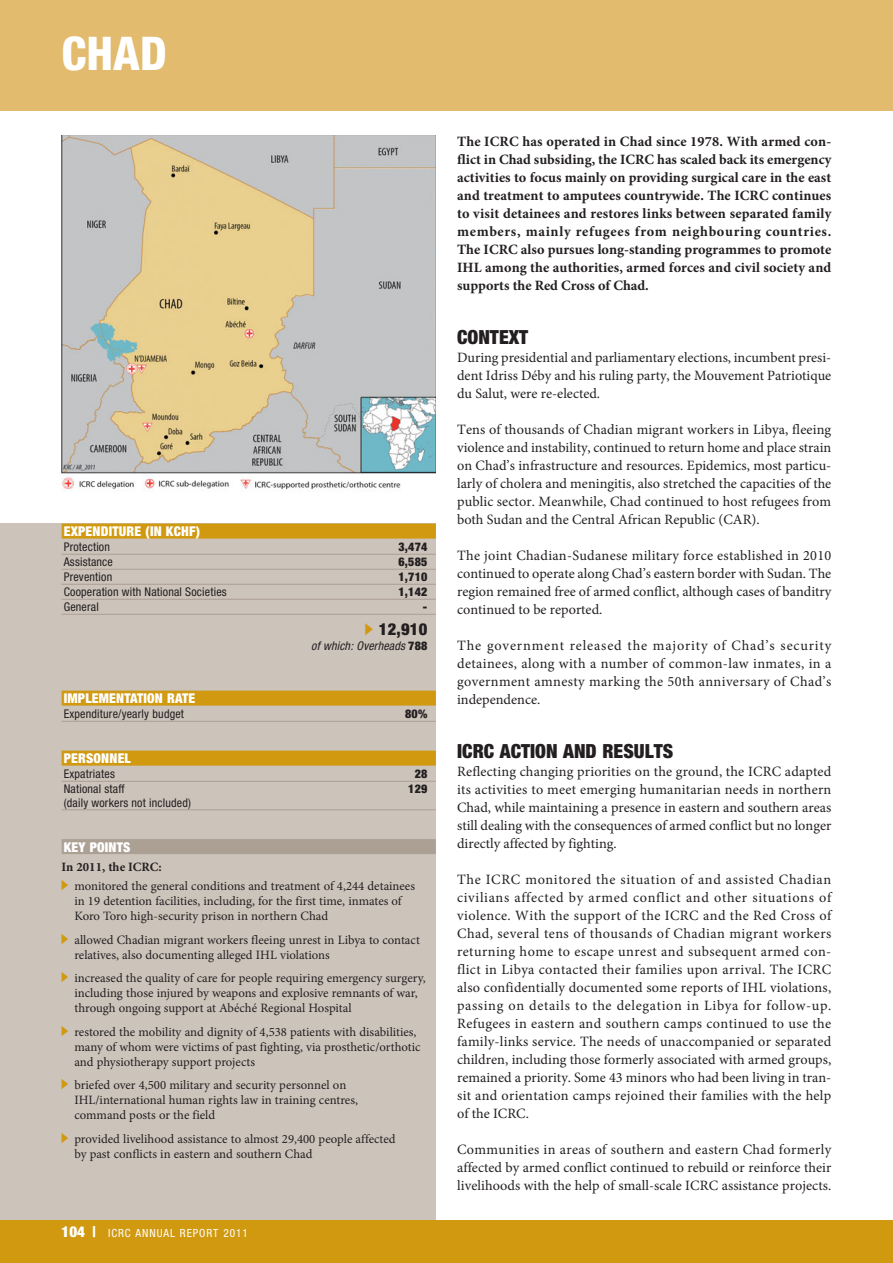
<style>
.page{position:relative;width:893px;height:1263px;background:#fff}
.page>*{position:absolute;margin:0;border:0;box-sizing:border-box;transform-origin:0 0}
.t1{font:800 condensed 46.5px "Helvetica Neue";color:#fff}
.t2{font:900 condensed 19.5px "Helvetica Neue";color:#231f20}
.t3{font:900 condensed 16.5px "Helvetica Neue";color:#231f20}
.t4{font:14.25px/18px "Minion Pro";color:#231f20;text-align:justify}
.t5{font:700 14.25px/18px "Minion Pro";letter-spacing:.01em;color:#231f20;text-align:justify}
.t6{font:900 condensed 13.5px "Helvetica Neue";letter-spacing:.015em;color:#fff}
.t7{font:12.75px/15px "Minion Pro";color:#231f20}
.t8{font:700 12.75px "Minion Pro";color:#231f20}
.t9{font:condensed 12px "Helvetica Neue";letter-spacing:.015em;color:#231f20}
.t10{font:900 condensed 12px "Helvetica Neue";letter-spacing:.015em;color:#231f20}
.t11{font:italic condensed 12px "Helvetica Neue";letter-spacing:.015em;color:#231f20}
.t12{font:condensed 11.25px "Helvetica Neue";letter-spacing:.085em;color:#fff}
.s1{font-weight:900;font-style:normal}
.s2{font-weight:900;font-size:15px}
</style>
<div class="page">
<div style="left:0;top:0;width:893px;height:111px;background:#e3bb6f"></div>
<div style="left:0;top:524px;width:436px;height:739px;background:#ccc3bb"></div>
<div style="left:0;top:1220px;width:893px;height:43px;background:#d09910"></div>
<div style="left:62px;top:524px;width:374px;height:15px;background:#d09910"></div>
<hr style="left:62px;top:554px;width:374px;height:1px;background:#aca095">
<hr style="left:62px;top:569px;width:374px;height:1px;background:#aca095">
<hr style="left:62px;top:584px;width:374px;height:1px;background:#aca095">
<hr style="left:62px;top:599px;width:374px;height:1px;background:#aca095">
<hr style="left:62px;top:614px;width:374px;height:1px;background:#aca095">
<div style="left:62px;top:691px;width:374px;height:15px;background:#d09910"></div>
<hr style="left:62px;top:721px;width:374px;height:1px;background:#aca095">
<div style="left:62px;top:751px;width:374px;height:15px;background:#d09910"></div>
<hr style="left:62px;top:781px;width:374px;height:1px;background:#aca095">
<hr style="left:62px;top:809px;width:374px;height:1px;background:#aca095">
<div style="left:62px;top:839px;width:374px;height:15px;background:#aca095"></div>
<img style="left:62px;top:135px;width:374px;height:356px">
<h1 class="t1" style="left:62px;top:36px;width:107px">CHAD</h1>
<p class="t6" style="left:64px;top:527px;width:138px">EXPENDITURE (IN KCHF)</p>
<p class="t9" style="left:64px;top:543px;width:48px">Protection</p>
<p class="t10" style="left:399px;top:543px;width:30px">3,474</p>
<p class="t9" style="left:64px;top:558px;width:51px">Assistance</p>
<p class="t10" style="left:399px;top:558px;width:30px">6,585</p>
<p class="t9" style="left:64px;top:573px;width:50px">Prevention</p>
<p class="t10" style="left:399px;top:573px;width:30px">1,710</p>
<p class="t9" style="left:64px;top:588px;width:164px">Cooperation with National Societies</p>
<p class="t10" style="left:399px;top:588px;width:30px">1,142</p>
<p class="t9" style="left:64px;top:603px;width:37px">General</p>
<p class="t10" style="left:423px;top:603px;width:6px">-</p>
<p class="t3" style="left:379px;top:623px;width:50px">12,910</p>
<p class="t11" style="left:311px;top:641px;width:118px">of which: Overheads <span class="s1">788</span></p>
<p class="t6" style="left:64px;top:694px;width:133px">IMPLEMENTATION RATE</p>
<p class="t9" style="left:64px;top:710px;width:122px">Expenditure/yearly budget</p>
<p class="t10" style="left:405px;top:710px;width:24px">80%</p>
<p class="t6" style="left:64px;top:754px;width:69px">PERSONNEL</p>
<p class="t9" style="left:64px;top:770px;width:53px">Expatriates</p>
<p class="t10" style="left:415px;top:770px;width:14px">28</p>
<p class="t9" style="left:64px;top:785px;width:62px">National staff</p>
<p class="t10" style="left:408px;top:785px;width:21px">129</p>
<p class="t9" style="left:64px;top:798px;width:129px">(daily workers not included)</p>
<p class="t6" style="left:64px;top:842px;width:68px">KEY POINTS</p>
<p class="t8" style="left:62px;top:862px;width:101px">In 2011, the ICRC:</p>
<p class="t7" style="left:74px;top:880px;width:342px">monitored the general conditions and treatment of 4,244 detainees in 19 detention facilities, including, for the first time, inmates of<br>Koro Toro high-security prison in northern Chad</p>
<p class="t7" style="left:74px;top:933px;width:347px">allowed Chadian migrant workers fleeing unrest in Libya to contact relatives, also documenting alleged IHL violations</p>
<p class="t7" style="left:74px;top:972px;width:353px">increased the quality of care for people requiring emergency surgery, including those injured by weapons and explosive remnants of war, through ongoing support at Abéché Regional Hospital</p>
<p class="t7" style="left:74px;top:1025px;width:348px">restored the mobility and dignity of 4,538 patients with disabilities, many of whom were victims of past fighting, via prosthetic/orthotic and physiotherapy support projects</p>
<p class="t7" style="left:74px;top:1079px;width:285px">briefed over 4,500 military and security personnel on<br>IHL/international human rights law in training centres, command posts or the field</p>
<p class="t7" style="left:74px;top:1132px;width:323px">provided livelihood assistance to almost 29,400 people affected by past conflicts in eastern and southern Chad</p>
<p class="t12" style="left:62px;top:1229px;width:188px"><span class="s2">104 |</span> ICRC ANNUAL REPORT 2011</p>
<p class="t5" style="left:457px;top:133px;width:376px">The ICRC has operated in Chad since 1978. With armed con&shy;flict in Chad subsiding, the ICRC has scaled back its emergency activities to focus mainly on providing surgical care in the east and treatment to amputees countrywide. The ICRC continues to visit detainees and restores links between separated family members, mainly refugees from neighbouring countries.<br>The ICRC also pursues long-standing programmes to promote IHL among the authorities, armed forces and civil society and supports the Red Cross of Chad.</p>
<h2 class="t2" style="left:457px;top:330px;width:73px">CONTEXT</h2>
<p class="t4" style="left:457px;top:349px;width:376px">During presidential and parliamentary elections, incumbent presi&shy;dent Idriss Déby and his ruling party, the Mouvement Patriotique du Salut, were re-elected.</p>
<p class="t4" style="left:457px;top:421px;width:376px">Tens of thousands of Chadian migrant workers in Libya, fleeing violence and instability, continued to return home and place strain on Chad’s infrastructure and resources. Epidemics, most particu&shy;larly of cholera and meningitis, also stretched the capacities of the public sector. Meanwhile, Chad continued to host refugees from both Sudan and the Central African Republic (CAR).</p>
<p class="t4" style="left:457px;top:547px;width:376px">The joint Chadian-Sudanese military force established in 2010 continued to operate along Chad’s eastern border with Sudan. The region remained free of armed conflict, although cases of banditry continued to be reported.</p>
<p class="t4" style="left:457px;top:637px;width:376px">The government released the majority of Chad’s security detainees, along with a number of common-law inmates, in a government amnesty marking the 50th anniversary of Chad’s independence.</p>
<h2 class="t2" style="left:457px;top:744px;width:218px">ICRC ACTION AND RESULTS</h2>
<p class="t4" style="left:457px;top:763px;width:376px">Reflecting changing priorities on the ground, the ICRC adapted its activities to meet emerging humanitarian needs in northern Chad, while maintaining a presence in eastern and southern areas still dealing with the consequences of armed conflict but no longer directly affected by fighting.</p>
<p class="t4" style="left:457px;top:871px;width:376px">The ICRC monitored the situation of and assisted Chadian civilians affected by armed conflict and other situations of violence. With the support of the ICRC and the Red Cross of Chad, several tens of thousands of Chadian migrant workers returning home to escape unrest and subsequent armed con&shy;flict in Libya contacted their families upon arrival. The ICRC also confidentially documented some reports of IHL violations, passing on details to the delegation in Libya for follow-up.<br>Refugees in eastern and southern camps continued to use the family-links service. The needs of unaccompanied or separated children, including those formerly associated with armed groups, remained a priority. Some 43 minors who had been living in tran&shy;sit and orientation camps rejoined their families with the help of the ICRC.</p>
<p class="t4" style="left:457px;top:1141px;width:376px">Communities in areas of southern and eastern Chad formerly affected by armed conflict continued to rebuild or reinforce their livelihoods with the help of small-scale ICRC assistance projects.</p>
</div>
